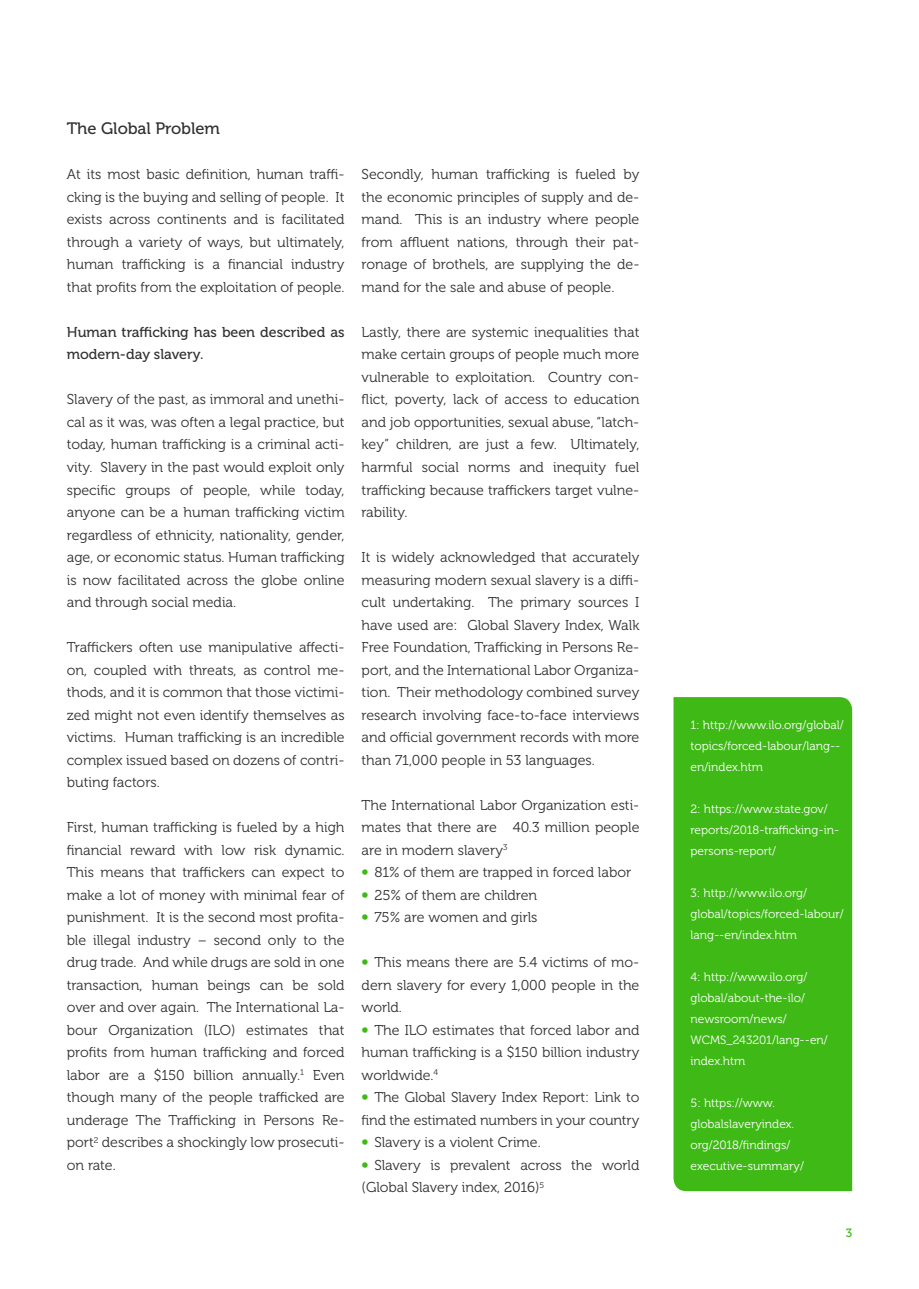
<style>
.page{position:relative;width:919px;height:1289px;background:#fff}
.page>*{position:absolute;margin:0;border:0;box-sizing:border-box;transform-origin:0 0}
.t1{font:16.5px "Museo 500";color:#313130}
.t2{font:14.25px/22.5px "Museo 300";color:#313130;text-align:justify}
.t3{font:14.25px/22.5px "Museo 500";color:#313130}
.t4{font:12px/21px "Museo 300";color:#fff}
.t5{font:12px "Museo 500";color:#3eb915}
.s1{font-family:"Museo Slab 700";color:#3eb915}
</style>
<div class="page">
<div style="left:673px;top:697px;width:179px;height:494px;background:#3eb915"></div>
<p class="t1" style="left:67px;top:120px;width:155px">The Global Problem</p>
<p class="t2" style="left:67px;top:163px;width:279px">At its most basic definition, human traffi&shy;cking is the buying and selling of people. It exists across continents and is facilitated through a variety of ways, but ultimately, human trafficking is a financial industry that profits from the exploitation of people.</p>
<p class="t3" style="left:67px;top:321px;width:279px">Human trafficking has been described as modern-day slavery.</p>
<p class="t2" style="left:67px;top:388px;width:279px">Slavery of the past, as immoral and unethi&shy;cal as it was, was often a legal practice, but today, human trafficking is a criminal acti&shy;vity. Slavery in the past would exploit only specific groups of people, while today, anyone can be a human trafficking victim regardless of ethnicity, nationality, gender, age, or economic status. Human trafficking is now facilitated across the globe online and through social media.</p>
<p class="t2" style="left:67px;top:636px;width:279px">Traffickers often use manipulative affecti&shy;on, coupled with threats, as control me&shy;thods, and it is common that those victimi&shy;zed might not even identify themselves as victims. Human trafficking is an incredible complex issued based on dozens of contri&shy;buting factors.</p>
<p class="t2" style="left:67px;top:816px;width:279px">First, human trafficking is fueled by a high financial reward with low risk dynamic.<br>This means that traffickers can expect to make a lot of money with minimal fear of punishment. It is the second most profita&shy;ble illegal industry – second only to the drug trade. And while drugs are sold in one transaction, human beings can be sold over and over again. The International La&shy;bour Organization (ILO) estimates that profits from human trafficking and forced labor are a $150 billion annually.<sup>1</sup> Even though many of the people trafficked are underage The Trafficking in Persons Re&shy;port<sup>2</sup> describes a shockingly low prosecuti&shy;on rate.</p>
<p class="t2" style="left:361px;top:163px;width:279px">Secondly, human trafficking is fueled by the economic principles of supply and de&shy;mand. This is an industry where people from affluent nations, through their pat&shy;ronage of brothels, are supplying the de&shy;mand for the sale and abuse of people.</p>
<p class="t2" style="left:361px;top:321px;width:279px">Lastly, there are systemic inequalities that make certain groups of people much more vulnerable to exploitation. Country con&shy;flict, poverty, lack of access to education and job opportunities, sexual abuse, “latch&shy;key” children, are just a few. Ultimately, harmful social norms and inequity fuel trafficking because traffickers target vulne&shy;rability.</p>
<p class="t2" style="left:361px;top:546px;width:279px">It is widely acknowledged that accurately measuring modern sexual slavery is a diffi&shy;cult undertaking. The primary sources I have used are: Global Slavery Index, Walk Free Foundation, Trafficking in Persons Re&shy;port, and the International Labor Organiza&shy;tion. Their methodology combined survey research involving face-to-face interviews and official government records with more than 71,000 people in 53 languages.</p>
<p class="t2" style="left:361px;top:793px;width:279px;text-align:left">The International Labor Organization esti&shy;mates that there are 40.3 million people are in modern slavery<sup>3<br></sup><span class="s1">∞</span> 81% of them are trapped in forced labor <span class="s1">∞</span> 25% of them are children<br><span class="s1">∞</span> 75% are women and girls</p>
<p class="t2" style="left:361px;top:951px;width:279px;text-align:left"><span class="s1">∞</span> This means there are 5.4 victims of mo&shy;dern slavery for every 1,000 people in the world.<br><span class="s1">∞</span> The ILO estimates that forced labor and human trafficking is a $150 billion industry worldwide.<sup>4<br></sup><span class="s1">∞</span> The Global Slavery Index Report: Link to find the estimated numbers in your country <span class="s1">∞</span> Slavery is a violent Crime.<br><span class="s1">∞</span> Slavery is prevalent across the world (Global Slavery index, 2016)<sup>5</sup></p>
<p class="t4" style="left:690px;top:714px;width:155px">1: http://www.ilo.org/global/ topics/forced-labour/lang-- en/index.htm</p>
<p class="t4" style="left:690px;top:798px;width:150px">2: https://www.state.gov/ reports/2018-trafficking-in&shy;persons-report/</p>
<p class="t4" style="left:690px;top:882px;width:155px">3: http://www.ilo.org/ global/topics/forced-labour/ lang--en/index.htm</p>
<p class="t4" style="left:690px;top:966px;width:139px">4: http://www.ilo.org/ global/about-the-ilo/ newsroom/news/<br>WCMS_243201/lang--en/ index.htm</p>
<p class="t4" style="left:690px;top:1092px;width:115px">5: https://www. globalslaveryindex. org/2018/findings/ executive-summary/</p>
<p class="t5" style="left:845px;top:1226px;width:8px">3</p>
</div>
